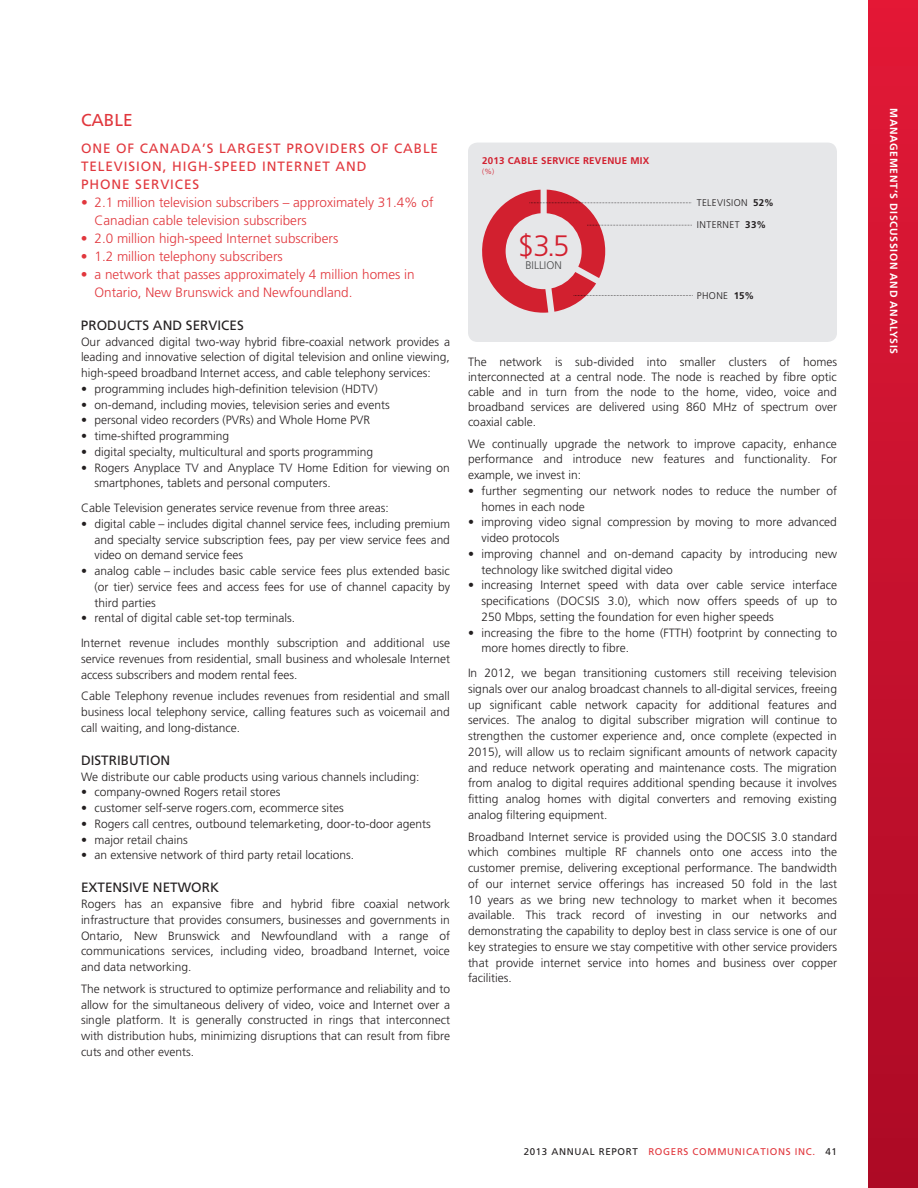
<style>
.page{position:relative;width:918px;height:1188px;background:#fff}
.page>*{position:absolute;margin:0;border:0;box-sizing:border-box;transform-origin:0 0}
.t1{font:300 29.55px "Frutiger";color:#d2202f}
.t2{font:17.25px "Frutiger";color:#e1373d}
.t3{font:300 13.5px/18px "Frutiger";color:#e1373d}
.t4{font:13.5px/18px "Frutiger";letter-spacing:.065em;color:#e1373d}
.t5{font:13.5px "Frutiger";color:#231f20}
.t6{font:300 12px/15.8px "Frutiger";color:#231f20;text-align:justify}
.t7{font:300 11.1px "Frutiger";color:#4b4c4d}
.t8{font:700 10.5px "Frutiger";letter-spacing:.055em;color:#fff}
.t9{font:9.75px "Frutiger";letter-spacing:.07em;color:#e1373d}
.t10{font:300 9.75px "Frutiger";letter-spacing:.04em;color:#231f20}
.t11{font:700 9.75px "Frutiger";letter-spacing:.025em;color:#d2202f}
.t12{font:300 7.5px "Frutiger";color:#d2202f}
.s1{font-weight:700}
.s2{color:#231f20}
</style>
<div class="page">
<div style="left:868px;top:0;width:50px;height:1188px;background:linear-gradient(to bottom,#e21937,#ac0a25)"></div>
<div style="left:468px;top:143px;width:369px;height:199px;background:#e6e7e9;border-radius:9px"></div>
<svg style="left:482px;top:190px;width:211px;height:123px"></svg>
<h2 class="t2" style="left:81px;top:113px;width:53px">CABLE</h2>
<p class="t4" style="left:81px;top:140px;width:359px">ONE OF CANADA’S LARGEST PROVIDERS OF CABLE<br>TELEVISION, HIGH-SPEED INTERNET AND<br>PHONE SERVICES</p>
<p class="t3" style="left:94px;top:194px;width:341px;text-indent:-13px">• 2.1 million television subscribers – approximately 31.4% of<br>Canadian cable television subscribers</p>
<p class="t3" style="left:81px;top:230px;width:259px">• 2.0 million high-speed Internet subscribers</p>
<p class="t3" style="left:81px;top:248px;width:203px">• 1.2 million telephony subscribers</p>
<p class="t3" style="left:94px;top:266px;width:322px;text-indent:-14px">• a network that passes approximately 4 million homes in<br>Ontario, New Brunswick and Newfoundland.</p>
<p class="t5" style="left:81px;top:320px;width:164px">PRODUCTS AND SERVICES</p>
<p class="t6" style="left:81px;top:335px;width:371px">Our advanced digital two-way hybrid fibre-coaxial network provides a leading and innovative selection of digital television and online viewing, high-speed broadband Internet access, and cable telephony services:</p>
<p class="t6" style="left:81px;top:382px;width:298px">• programming includes high-definition television (HDTV)</p>
<p class="t6" style="left:81px;top:398px;width:310px">• on-demand, including movies, television series and events</p>
<p class="t6" style="left:81px;top:413px;width:291px">• personal video recorders (PVRs) and Whole Home PVR</p>
<p class="t6" style="left:81px;top:429px;width:150px">• time-shifted programming</p>
<p class="t6" style="left:81px;top:445px;width:294px">• digital specialty, multicultural and sports programming</p>
<p class="t6" style="left:94px;top:461px;width:357px;text-indent:-14px">• Rogers Anyplace TV and Anyplace TV Home Edition for viewing on smartphones, tablets and personal computers.</p>
<p class="t6" style="left:81px;top:501px;width:309px">Cable Television generates service revenue from three areas:</p>
<p class="t6" style="left:94px;top:517px;width:357px;text-indent:-14px">• digital cable – includes digital channel service fees, including premium and specialty service subscription fees, pay per view service fees and video on demand service fees</p>
<p class="t6" style="left:94px;top:564px;width:357px;text-indent:-14px">• analog cable – includes basic cable service fees plus extended basic (or tier) service fees and access fees for use of channel capacity by third parties</p>
<p class="t6" style="left:81px;top:607px;width:371px;line-height:24.8px">• rental of digital cable set-top terminals.<br>Internet revenue includes monthly subscription and additional use</p>
<p class="t6" style="left:81px;top:652px;width:371px">service revenues from residential, small business and wholesale Internet access subscribers and modem rental fees.</p>
<p class="t6" style="left:81px;top:689px;width:370px">Cable Telephony revenue includes revenues from residential and small business local telephony service, calling features such as voicemail and call waiting, and long-distance.</p>
<p class="t5" style="left:81px;top:755px;width:91px">DISTRIBUTION</p>
<p class="t6" style="left:81px;top:770px;width:340px">We distribute our cable products using various channels including:</p>
<p class="t6" style="left:81px;top:785px;width:201px">• company-owned Rogers retail stores</p>
<p class="t6" style="left:81px;top:801px;width:264px">• customer self-serve rogers.com, ecommerce sites</p>
<p class="t6" style="left:81px;top:817px;width:351px">• Rogers call centres, outbound telemarketing, door-to-door agents</p>
<p class="t6" style="left:81px;top:833px;width:108px">• major retail chains</p>
<p class="t6" style="left:81px;top:848px;width:275px">• an extensive network of third party retail locations.</p>
<p class="t5" style="left:81px;top:882px;width:140px">EXTENSIVE NETWORK</p>
<p class="t6" style="left:81px;top:897px;width:371px">Rogers has an expansive fibre and hybrid fibre coaxial network infrastructure that provides consumers, businesses and governments in Ontario, New Brunswick and Newfoundland with a range of communications services, including video, broadband Internet, voice and data networking.</p>
<p class="t6" style="left:81px;top:982px;width:371px">The network is structured to optimize performance and reliability and to allow for the simultaneous delivery of video, voice and Internet over a single platform. It is generally constructed in rings that interconnect with distribution hubs, minimizing disruptions that can result from fibre cuts and other events.</p>
<p class="t11" style="left:482px;top:156px;width:169px">2013 CABLE SERVICE REVENUE MIX</p>
<p class="t12" style="left:482px;top:169px;width:14px">(%)</p>
<h1 class="t1" style="left:518px;top:234px;width:53px">$ .5</h1>
<p class="t7" style="left:526px;top:261px;width:38px">BILLION</p>
<h1 class="t1" style="left:534px;top:234px;width:18px">3</h1>
<p class="t10" style="left:697px;top:199px;width:79px">TELEVISION <span class="s1">52%</span></p>
<p class="t10" style="left:697px;top:221px;width:71px">INTERNET <span class="s1">33%</span></p>
<p class="t10" style="left:697px;top:291px;width:59px">PHONE <span class="s1">15%</span></p>
<p class="t6" style="left:468px;top:355px;width:371px;line-height:15px">The network is sub-divided into smaller clusters of homes interconnected at a central node. The node is reached by fibre optic cable and in turn from the node to the home, video, voice and broadband services are delivered using 860 MHz of spectrum over coaxial cable.</p>
<p class="t6" style="left:468px;top:437px;width:371px">We continually upgrade the network to improve capacity, enhance performance and introduce new features and functionality. For example, we invest in:</p>
<p class="t6" style="left:482px;top:484px;width:357px;text-indent:-14px">• further segmenting our network nodes to reduce the number of homes in each node</p>
<p class="t6" style="left:482px;top:515px;width:357px;text-indent:-14px">• improving video signal compression by moving to more advanced video protocols</p>
<p class="t6" style="left:482px;top:547px;width:357px;text-indent:-14px">• improving channel and on-demand capacity by introducing new technology like switched digital video</p>
<p class="t6" style="left:482px;top:578px;width:357px;text-indent:-14px">• increasing Internet speed with data over cable service interface specifications (DOCSIS 3.0), which now offers speeds of up to 250 Mbps, setting the foundation for even higher speeds</p>
<p class="t6" style="left:482px;top:626px;width:357px;text-indent:-14px">• increasing the fibre to the home (FTTH) footprint by connecting to more homes directly to fibre.</p>
<p class="t6" style="left:468px;top:666px;width:371px">In 2012, we began transitioning customers still receiving television signals over our analog broadcast channels to all-digital services, freeing up significant cable network capacity for additional features and services. The analog to digital subscriber migration will continue to strengthen the customer experience and, once complete (expected in 2015), will allow us to reclaim significant amounts of network capacity and reduce network operating and maintenance costs. The migration from analog to digital requires additional spending because it involves fitting analog homes with digital converters and removing existing analog filtering equipment.</p>
<p class="t6" style="left:468px;top:830px;width:371px">Broadband Internet service is provided using the DOCSIS 3.0 standard which combines multiple RF channels onto one access into the customer premise, delivering exceptional performance. The bandwidth of our internet service offerings has increased 50 fold in the last 10 years as we bring new technology to market when it becomes available. This track record of investing in our networks and demonstrating the capability to deploy best in class service is one of our key strategies to ensure we stay competitive with other service providers that provide internet service into homes and business over copper facilities.</p>
<p class="t9" style="left:524px;top:1148px;width:315px"><span class="s2">2013 ANNUAL REPORT</span> ROGERS COMMUNICATIONS INC. <span class="s2">41</span></p>
<p class="t8" style="left:898px;top:108px;width:248px;rotate:90deg">MANAGEMENT’S DISCUSSION AND ANALYSIS</p>
</div>
